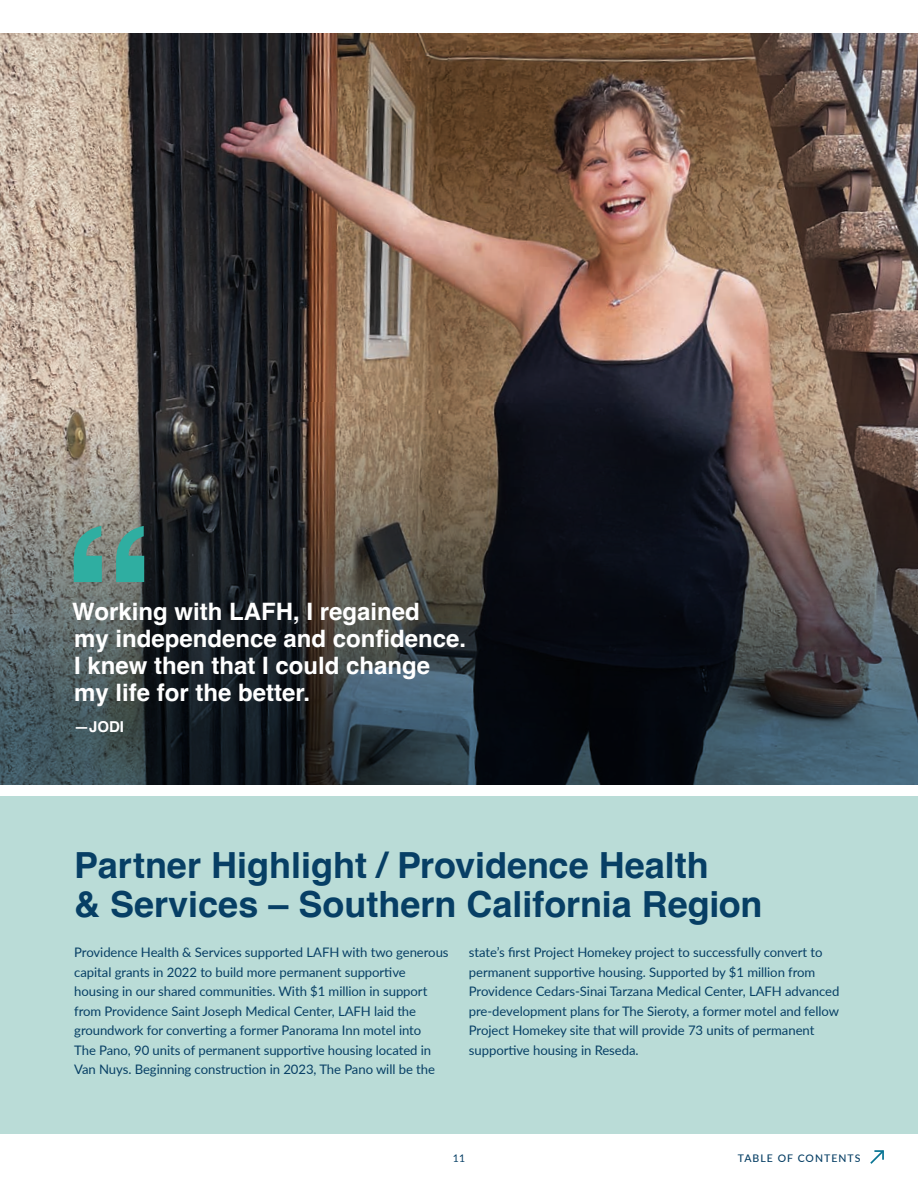
<style>
.page{position:relative;width:918px;height:1188px;background:#fff}
.page>*{position:absolute;margin:0;border:0;box-sizing:border-box;transform-origin:0 0}
.Subhead_Large{font:700 36px/39px "Helvetica";color:#073f65}
.t1{font:700 24px/27px "Helvetica";color:#fff}
.Quote_Attribution{font:700 15px "Helvetica";color:#fff}
.Body_Copy_Sm{font:13.2px/19.5px "Lato";letter-spacing:-.005em;color:#073f65}
.t2{font:500 10.5px "Lato";letter-spacing:.1em;color:#073f65}
.t3{font:10.5px "Lato";color:#073f65}
</style>
<div class="page">
<div style="left:0;top:795px;width:918px;height:339px;background:#badcd7"></div>
<img style="left:0;top:34px;width:918px;height:368px">
<img style="left:0;top:402px;width:918px;height:383px">
<svg style="left:116px;top:526px;width:28px;height:56px;background:#449f93"></svg>
<svg style="left:74px;top:526px;width:28px;height:56px;background:#48a297"></svg>
<svg style="left:870px;top:1150px;width:14px;height:14px"></svg>
<p class="t1" style="left:72px;top:600px;width:396px">Working with LAFH, I regained<br>my independence and confidence.<br>I knew then that I could change my life for the better.</p>
<p class="Quote_Attribution" style="left:74px;top:718px;width:52px">—JODI</p>
<p class="Subhead_Large" style="left:74px;top:850px;width:690px">Partner Highlight / Providence Health<br>&amp; Services – Southern California Region</p>
<p class="Body_Copy_Sm" style="left:74px;top:942px;width:376px">Providence Health &amp; Services supported LAFH with two generous capital grants in 2022 to build more permanent supportive housing in our shared communities. With $1 million in support from Providence Saint Joseph Medical Center, LAFH laid the groundwork for converting a former Panorama Inn motel into<br>The Pano, 90 units of permanent supportive housing located in Van Nuys. Beginning construction in 2023, The Pano will be the</p>
<p class="Body_Copy_Sm" style="left:469px;top:942px;width:372px">state’s first Project Homekey project to successfully convert to permanent supportive housing. Supported by $1 million from Providence Cedars-Sinai Tarzana Medical Center, LAFH advanced pre-development plans for The Sieroty, a former motel and fellow Project Homekey site that will provide 73 units of permanent supportive housing in Reseda.</p>
<p class="t3" style="left:453px;top:1150px;width:14px">11</p>
<p class="t2" style="left:738px;top:1151px;width:124px">TABLE OF CONTENTS</p>
</div>
